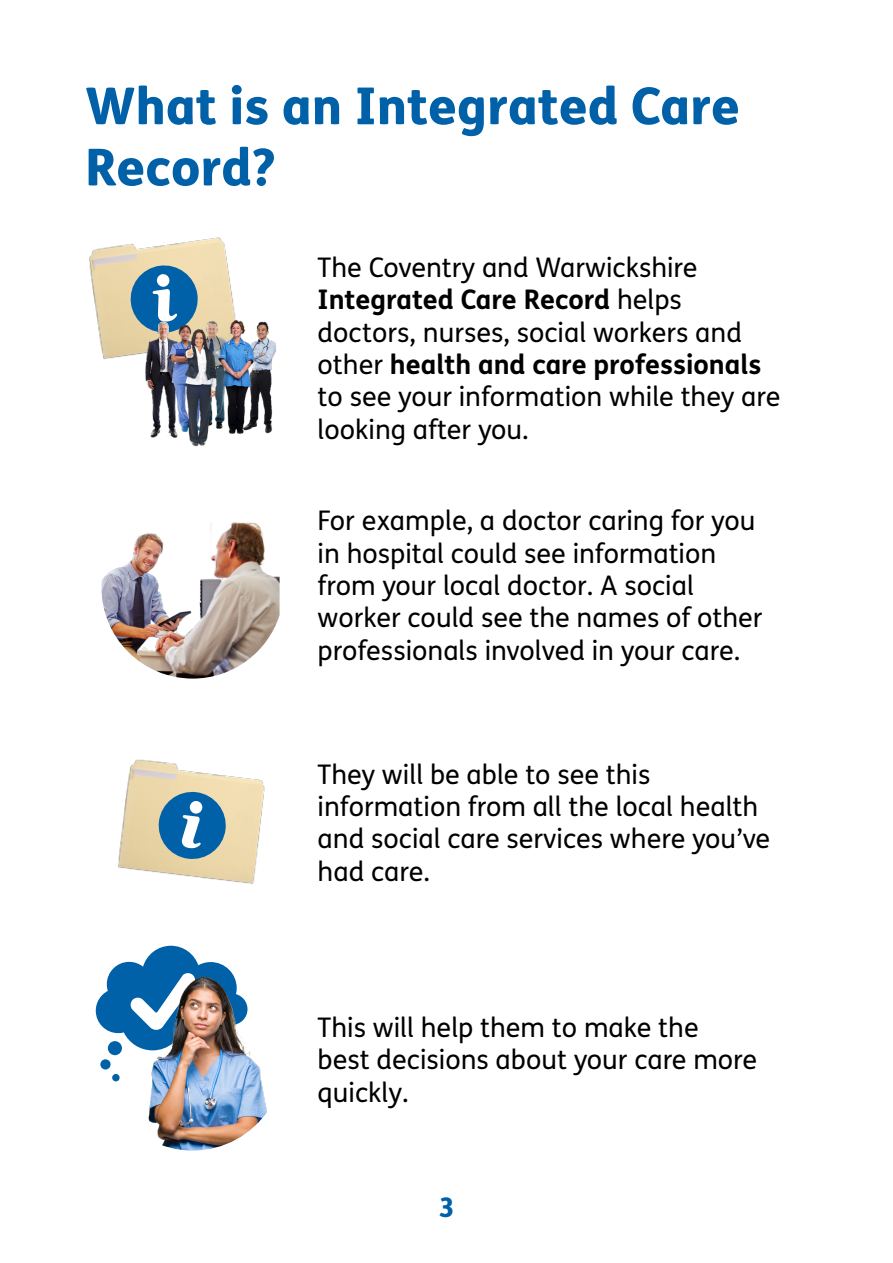
<style>
.page{position:relative;width:893px;height:1263px;background:#fff}
.page>*{position:absolute;margin:0;border:0;box-sizing:border-box;transform-origin:0 0}
.t1{font:800 51px/61.2px "FS Me";color:#0061a8}
.t2{font:27px/32.4px "FS Me";color:#000}
.t3{font:800 27px "FS Me";color:#0061a8}
.s1{font-weight:700}
</style>
<div class="page">
<img style="left:89px;top:237px;width:146px;height:122px">
<svg style="left:128px;top:263px;width:72px;height:72px;background:#6295b2"></svg>
<img style="left:137px;top:311px;width:139px;height:136px">
<img style="left:101px;top:522px;width:179px;height:156px">
<img style="left:118px;top:759px;width:147px;height:125px">
<svg style="left:157px;top:790px;width:71px;height:71px;background:#6195b1"></svg>
<div style="left:108px;top:1041px;width:14px;height:14px;background:#0061a8;border-radius:50%"></div>
<div style="left:100px;top:1059px;width:11px;height:10px;background:#0061a8;border-radius:50%"></div>
<div style="left:112px;top:1074px;width:8px;height:7px;background:#0061a8;border-radius:50%"></div>
<svg style="left:96px;top:946px;width:138px;height:106px"></svg>
<img style="left:149px;top:976px;width:118px;height:174px">
<p class="t1" style="left:85px;top:73px;width:656px">What is an Integrated Care<br>Record?</p>
<p class="t2" style="left:318px;top:251px;width:464px">The Coventry and Warwickshire<br><span class="s1">Integrated Care Record</span> helps doctors, nurses, social workers and other <span class="s1">health and care professionals </span>to see your information while they are looking after you.</p>
<p class="t2" style="left:318px;top:504px;width:446px">For example, a doctor caring for you in hospital could see information from your local doctor. A social worker could see the names of other professionals involved in your care.</p>
<p class="t2" style="left:318px;top:757px;width:454px">They will be able to see this information from all the local health and social care services where you’ve had care.</p>
<p class="t2" style="left:318px;top:1011px;width:441px">This will help them to make the best decisions about your care more quickly.</p>
<p class="t3" style="left:439px;top:1186px;width:17px">3</p>
</div>
